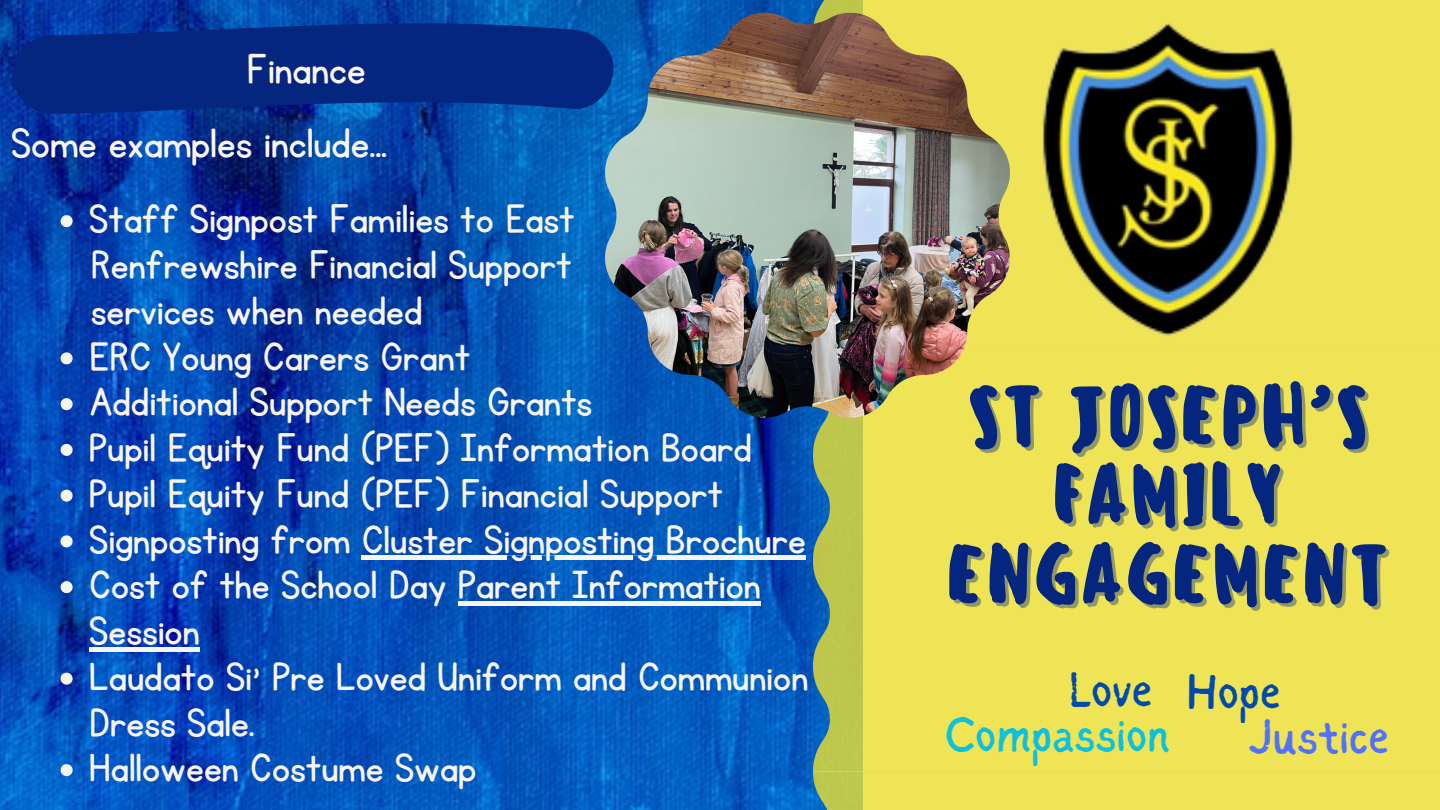
<style>
.page{position:relative;width:1440px;height:810px;background:#fff}
.page>*{position:absolute;margin:0;border:0;box-sizing:border-box;transform-origin:0 0}
.t1{font:500 80px/79.5px "Sensei";color:#05267f;text-align:center}
.t2{font:50px "Sigher";color:#0cc0df}
.t3{font:50px "Sigher";color:#004aad}
.t4{font:50px "Sigher";color:#5271ff}
.t5{font:48px "KG Primary Penmanship";color:#f8f5f1}
.t6{font:46px/45.8px "KG Primary Penmanship";color:#f8f5f1}
</style>
<div class="page">
<img style="left:0;top:0;width:813px;height:810px">
<svg style="left:813px;top:350px;width:627px;height:421px;fill:#efe456"></svg>
<div style="left:813px;top:0;width:627px;height:350px;background:#efe456"></div>
<svg style="left:0;top:0;width:628px;height:287px"></svg>
<svg style="left:813px;top:771px;width:627px;height:39px;fill:#efe456"></svg>
<img style="left:605px;top:13px;width:405px;height:405px">
<svg style="left:61px;top:215px;width:12px;height:12px"></svg>
<svg style="left:61px;top:352px;width:12px;height:12px"></svg>
<svg style="left:61px;top:398px;width:12px;height:12px"></svg>
<svg style="left:61px;top:444px;width:12px;height:12px"></svg>
<svg style="left:61px;top:490px;width:12px;height:12px"></svg>
<svg style="left:61px;top:535px;width:12px;height:12px"></svg>
<hr style="left:362px;top:556px;width:444px;height:4px;background:#f8f5f1">
<svg style="left:61px;top:581px;width:12px;height:12px"></svg>
<div style="left:458px;top:601px;width:303px;height:5px;background:#f8f5f1"></div>
<div style="left:89px;top:647px;width:111px;height:5px;background:#f8f5f1"></div>
<svg style="left:61px;top:673px;width:12px;height:12px"></svg>
<svg style="left:61px;top:764px;width:12px;height:12px"></svg>
<img style="left:1011px;top:4px;width:298px;height:346px">
<p class="t5" style="left:247px;top:46px;width:121px">Finance</p>
<p class="t5" style="left:11px;top:120px;width:378px">Some examples include...</p>
<p class="t6" style="left:89px;top:198px;width:487px">Staff Signpost Families to East</p>
<p class="t6" style="left:91px;top:243px;width:482px">Renfrewshire Financial Support</p>
<p class="t6" style="left:91px;top:289px;width:333px">services when needed</p>
<p class="t6" style="left:89px;top:335px;width:382px">ERC Young Carers Grant</p>
<p class="t6" style="left:89px;top:381px;width:504px">Additional Support Needs Grants</p>
<p class="t6" style="left:89px;top:426px;width:664px">Pupil Equity Fund (PEF) Information Board</p>
<p class="t6" style="left:89px;top:472px;width:635px">Pupil Equity Fund (PEF) Financial Support</p>
<p class="t6" style="left:89px;top:518px;width:718px">Signposting from Cluster Signposting Brochure</p>
<p class="t6" style="left:89px;top:564px;width:673px">Cost of the School Day Parent Information<br>Session</p>
<p class="t6" style="left:89px;top:655px;width:720px">Laudato Si’ Pre Loved Uniform and Communion<br>Dress Sale.</p>
<p class="t6" style="left:89px;top:747px;width:389px">Halloween Costume Swap</p>
<p class="t1" style="left:945px;top:376px;width:446px">ST JOSEPH’S<br>FAMILY<br>ENGAGEMENT</p>
<p class="t3" style="left:1069px;top:670px;width:85px">Love</p>
<p class="t2" style="left:945px;top:714px;width:227px">Compassion</p>
<p class="t3" style="left:1186px;top:672px;width:96px">Hope</p>
<p class="t4" style="left:1249px;top:717px;width:141px">Justice</p>
</div>
